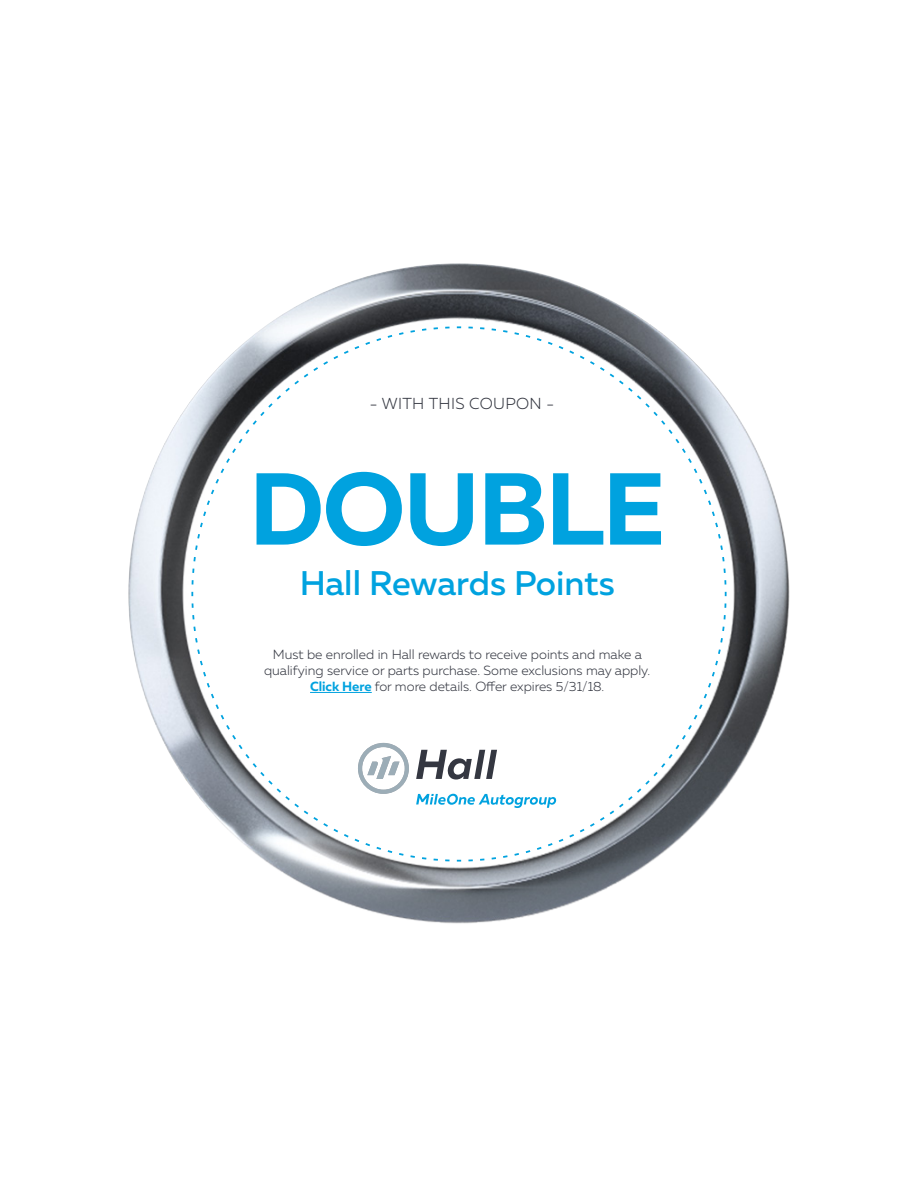
<style>
.page{position:relative;width:918px;height:1188px;background:#fff}
.page>*{position:absolute;margin:0;border:0;box-sizing:border-box;transform-origin:0 0}
.t1{font:700 101.85px "Muller";letter-spacing:-.02em;color:#00a2df}
.t2{font:500 34.05px "Muller";color:#00a2df}
.t3{font:300 15.9px "Muller";letter-spacing:.02em;color:#343741}
.t4{font:300 13.2px/15.9px "Muller";color:#343741;text-align:center}
.s1{font-weight:700;color:#00a2df}
</style>
<div class="page">
<img style="left:128px;top:263px;width:662px;height:662px;border-radius:331px">
<svg style="left:191px;top:326px;width:536px;height:536px"></svg>
<svg style="left:416px;top:794px;width:140px;height:14px"></svg>
<svg style="left:416px;top:750px;width:81px;height:30px"></svg>
<svg style="left:358px;top:743px;width:51px;height:51px"></svg>
<hr style="left:310px;top:692px;width:62px;height:1px;background:#00a2df">
<p class="t3" style="left:370px;top:394px;width:186px">- WITH THIS COUPON -</p>
<p class="t1" style="left:249px;top:445px;width:418px">DOUBLE</p>
<p class="t2" style="left:300px;top:562px;width:317px">Hall Rewards Points</p>
<p class="t4" style="left:264px;top:647px;width:388px">Must be enrolled in Hall rewards to receive points and make a qualifying service or parts purchase. Some exclusions may apply.</p>
<p class="t4" style="left:310px;top:678px;width:296px"><span class="s1">Click Here</span> for more details. Offer expires 5/31/18.</p>
</div>
